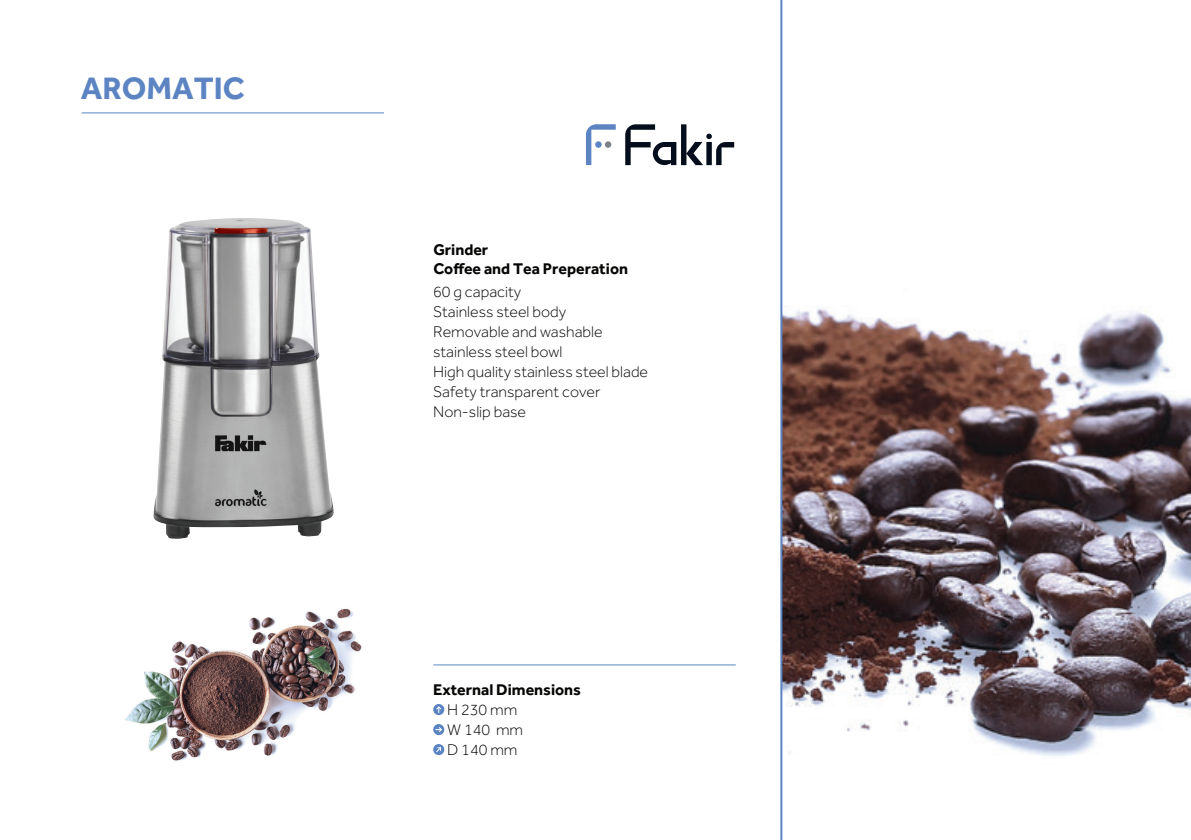
<style>
.page{position:relative;width:1191px;height:840px;background:#fff}
.page>*{position:absolute;margin:0;border:0;box-sizing:border-box;transform-origin:0 0}
.t1{font:700 32px "Effra";color:#5c84c3}
.t2{font:300 16px/20px "Effra";color:#050504}
.t3{font:700 16px/19.2px "Effra";color:#050504}
</style>
<div class="page">
<hr style="left:433px;top:664px;width:303px;height:1px;background:#5c84c3">
<hr style="left:82px;top:112px;width:302px;height:1px;background:#5c84c3">
<svg style="left:780px;top:0;width:411px;height:839px"></svg>
<svg style="left:433px;top:703px;width:11px;height:11px"></svg>
<svg style="left:435px;top:705px;width:7px;height:7px"></svg>
<svg style="left:433px;top:723px;width:11px;height:11px"></svg>
<svg style="left:435px;top:725px;width:8px;height:7px"></svg>
<svg style="left:433px;top:744px;width:12px;height:11px"></svg>
<svg style="left:586px;top:124px;width:30px;height:41px"></svg>
<div style="left:605px;top:141px;width:6px;height:7px;background:#7e8387;border-radius:50%"></div>
<svg style="left:625px;top:124px;width:109px;height:41px"></svg>
<img style="left:153px;top:218px;width:181px;height:320px">
<img style="left:125px;top:608px;width:237px;height:153px">
<h1 class="t1" style="left:81px;top:68px;width:165px">AROMATIC</h1>
<p class="t3" style="left:433px;top:239px;width:196px">Grinder<br>Coffee and Tea Preperation</p>
<p class="t2" style="left:433px;top:281px;width:216px">60 g capacity<br>Stainless steel body<br>Removable and washable stainless steel bowl<br>High quality stainless steel blade<br>Safety transparent cover<br>Non-slip base</p>
<p class="t3" style="left:433px;top:679px;width:149px">External Dimensions</p>
<p class="t2" style="left:447px;top:699px;width:77px">H 230 mm<br>W 140 mm<br>D 140 mm</p>
</div>
